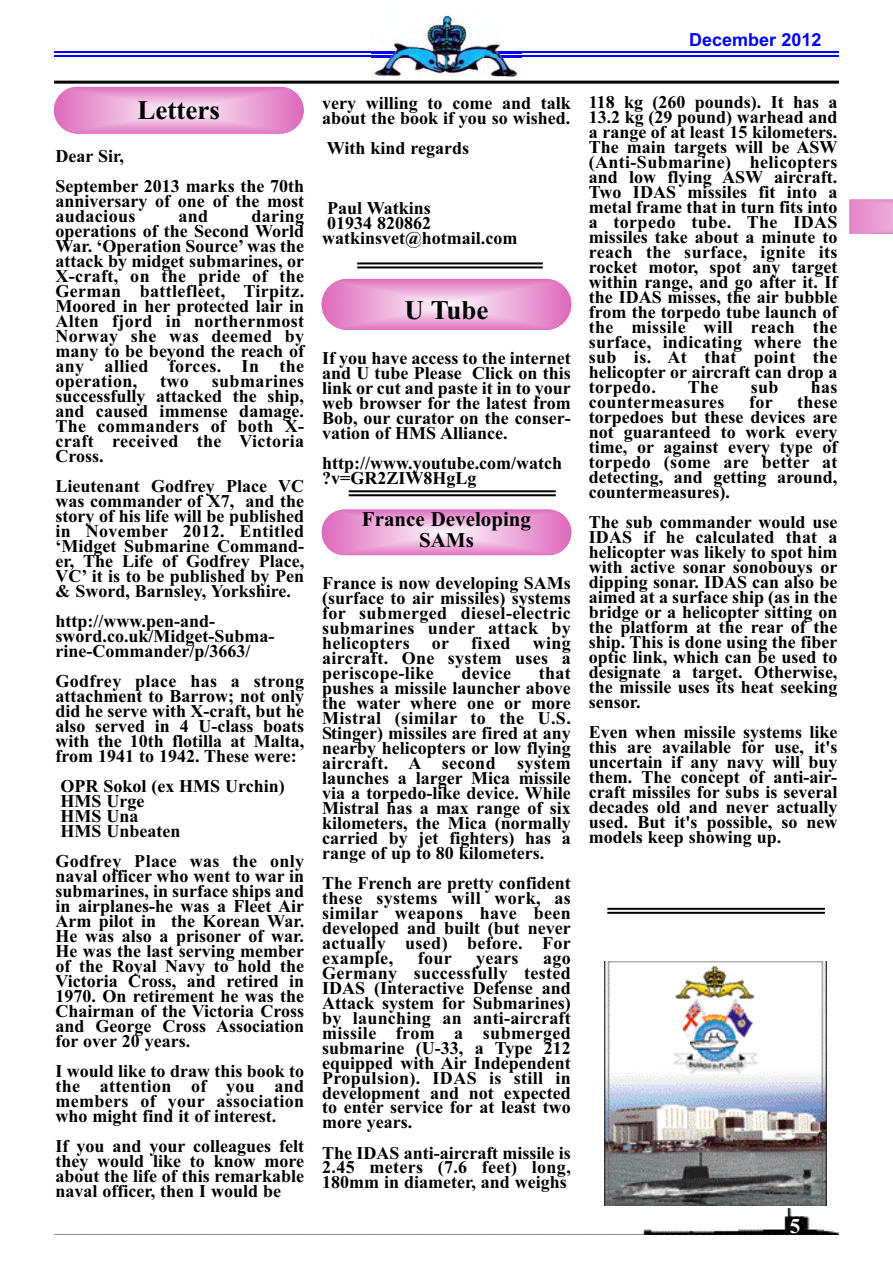
<style>
.page{position:relative;width:893px;height:1263px;background:#fff}
.page>*{position:absolute;margin:0;border:0;box-sizing:border-box;transform-origin:0 0}
.t1{font:700 27px "Times New Roman";color:#000}
.t2{font:700 21px/21px "Times New Roman";color:#000;text-align:center}
.t3{font:700 21px "Times New Roman";color:#fff}
.t4{font:700 18px/15px "Times New Roman";color:#000;text-align:justify}
.t5{font:700 18px "Times New Roman";letter-spacing:.02em;color:#000}
.t6{font:700 18px "Arial";color:#00f}
</style>
<div class="page">
<hr style="left:54px;top:81px;width:785px;height:3px;background:#000">
<hr style="left:349px;top:490px;width:207px;height:2px;background:#000">
<hr style="left:349px;top:494px;width:207px;height:2px;background:#000">
<hr style="left:607px;top:908px;width:218px;height:2px;background:#000">
<hr style="left:607px;top:912px;width:218px;height:2px;background:#000">
<svg style="left:849px;top:199px;width:44px;height:35px;background:#e897d0"></svg>
<hr style="left:54px;top:51px;width:354px;height:2px;background:#00f">
<hr style="left:54px;top:55px;width:354px;height:2px;background:#00f">
<svg style="left:604px;top:1205px;width:223px;height:4px"></svg>
<img style="left:604px;top:961px;width:223px;height:244px">
<hr style="left:357px;top:262px;width:186px;height:2px;background:#000">
<hr style="left:357px;top:266px;width:186px;height:2px;background:#000">
<hr style="left:485px;top:51px;width:354px;height:2px;background:#00f">
<hr style="left:485px;top:55px;width:354px;height:2px;background:#00f">
<img style="left:371px;top:14px;width:151px;height:63px">
<img style="left:371px;top:55px;width:37px;height:2px">
<img style="left:371px;top:51px;width:37px;height:2px">
<img style="left:485px;top:55px;width:37px;height:2px">
<img style="left:485px;top:51px;width:37px;height:2px">
<img style="left:54px;top:1209px;width:785px;height:26px">
<svg style="left:322px;top:510px;width:249px;height:45px;background:#e99ed3"></svg>
<svg style="left:322px;top:279px;width:249px;height:51px;background:#e99ed3"></svg>
<svg style="left:54px;top:87px;width:250px;height:47px;background:#e99ed3"></svg>
<p class="t6" style="left:689px;top:29px;width:134px">December 2012</p>
<h1 class="t1" style="left:138px;top:101px;width:84px">Letters</h1>
<p class="t4" style="left:56px;top:143px;width:250px;line-height:30px">Dear Sir,<br>September 2013 marks the 70th</p>
<p class="t4" style="left:56px;top:195px;width:250px">anniversary of one of the most audacious</p>
<p class="t4" style="left:56px;top:210px;width:250px;text-indent:196px">daring operations of the Second World War. ‘Operation Source’ was the attack by midget submarines, or X-craft, on the pride of the German battlefleet, Tirpitz.<br>Moored in her protected lair in Alten fjord in northernmost Norway she was deemed by many to be beyond the reach of any allied forces. In the operation,</p>
<p class="t4" style="left:178px;top:210px;width:31px">and</p>
<p class="t4" style="left:56px;top:375px;width:250px;text-indent:156px">submarines successfully attacked the ship, and caused immense damage.<br>The commanders of both X&shy;craft received the Victoria Cross.</p>
<p class="t4" style="left:56px;top:480px;width:250px">Lieutenant Godfrey Place VC was commander of X7, and the story of his life will be published in November 2012. Entitled ‘Midget Submarine Command&shy;er, The Life of Godfrey Place, VC’ it is to be published by Pen &amp; Sword, Barnsley, Yorkshire.</p>
<p class="t4" style="left:56px;top:615px;width:221px;text-align:left">http://www.pen-and&shy;sword.co.uk/Midget-Subma&shy;rine-Commander/p/3663/</p>
<p class="t4" style="left:56px;top:675px;width:250px">Godfrey place has a strong attachment to Barrow; not only did he serve with X-craft, but he also served in 4 U-class boats with the 10th flotilla at Malta, from 1941 to 1942. These were:</p>
<p class="t4" style="left:60px;top:780px;width:226px;text-align:left">OPR Sokol (ex HMS Urchin)<br>HMS Urge<br>HMS Una<br>HMS Unbeaten</p>
<p class="t4" style="left:56px;top:855px;width:250px">Godfrey Place was the only naval officer who went to war in submarines, in surface ships and in airplanes-he was a Fleet Air Arm pilot in the Korean War.<br>He was also a prisoner of war.<br>He was the last serving member of the Royal Navy to hold the Victoria Cross, and retired in 1970. On retirement he was the Chairman of the Victoria Cross and George Cross Association for over 20 years.</p>
<p class="t4" style="left:56px;top:1065px;width:250px">I would like to draw this book to the attention of you and members of your association who might find it of interest.</p>
<p class="t4" style="left:56px;top:1140px;width:250px">If you and your colleagues felt they would like to know more about the life of this remarkable naval officer, then I would be</p>
<p class="t4" style="left:160px;top:375px;width:30px">two</p>
<p class="t4" style="left:322px;top:97px;width:250px">very willing to come and talk about the book if you so wished.</p>
<p class="t4" style="left:327px;top:142px;width:144px">With kind regards</p>
<p class="t4" style="left:322px;top:202px;width:197px;text-align:left">Paul Watkins<br>01934 820862 watkinsvet@hotmail.com</p>
<h1 class="t1" style="left:404px;top:301px;width:85px">U Tube</h1>
<p class="t4" style="left:322px;top:352px;width:250px">If you have access to the internet and U tube Please Click on this link or cut and paste it in to your web browser for the latest from Bob, our curator on the conser&shy;vation of HMS Alliance.</p>
<p class="t4" style="left:322px;top:457px;width:241px">http://www.youtube.com/watch ?v=GR2ZIW8HgLg</p>
<p class="t2" style="left:362px;top:510px;width:171px">France Developing<br>SAMs</p>
<p class="t4" style="left:322px;top:577px;width:250px">France is now developing SAMs (surface to air missiles) systems for submerged diesel-electric submarines under attack by helicopters or fixed wing aircraft. One system uses a periscope-like</p>
<p class="t4" style="left:461px;top:667px;width:51px">device</p>
<p class="t4" style="left:322px;top:667px;width:250px;text-indent:217px">that pushes a missile launcher above the water where one or more Mistral (similar to the U.S.<br>Stinger) missiles are fired at any nearby helicopters or low flying aircraft. A second system launches a larger Mica missile via a torpedo-like device. While Mistral has a max range of six kilometers, the Mica (normally carried by jet fighters) has a range of up to 80 kilometers.</p>
<p class="t4" style="left:322px;top:877px;width:250px">The French are pretty confident these systems will work, as similar weapons have been developed and built (but never actually used) before. For example,</p>
<p class="t4" style="left:418px;top:952px;width:36px">four</p>
<p class="t4" style="left:476px;top:952px;width:44px">years</p>
<p class="t4" style="left:322px;top:952px;width:250px;text-indent:221px">ago Germany successfully tested IDAS (Interactive Defense and Attack system for Submarines) by launching an anti-aircraft missile from a submerged submarine (U-33, a Type 212 equipped with Air Independent Propulsion). IDAS is still in development and not expected to enter service for at least two more years.</p>
<p class="t4" style="left:322px;top:1147px;width:250px">The IDAS anti-aircraft missile is 2.45 meters (7.6 feet) long, 180mm in diameter, and weighs</p>
<p class="t4" style="left:589px;top:97px;width:250px">118 kg (260 pounds). It has a 13.2 kg (29 pound) warhead and a range of at least 15 kilometers.<br>The main targets will be ASW (Anti-Submarine) helicopters and low flying ASW aircraft.<br>Two IDAS missiles fit into a metal frame that in turn fits into a torpedo tube. The IDAS missiles take about a minute to reach the surface, ignite its rocket motor, spot any target within range, and go after it. If the IDAS misses, the air bubble from the torpedo tube launch of the missile will reach the surface, indicating where the sub is. At that point the helicopter or aircraft can drop a torpedo.</p>
<p class="t4" style="left:688px;top:382px;width:32px">The</p>
<p class="t4" style="left:751px;top:382px;width:29px">sub</p>
<p class="t4" style="left:811px;top:382px;width:28px">has</p>
<p class="t5" style="left:589px;top:396px;width:137px">countermeasures</p>
<p class="t4" style="left:749px;top:397px;width:25px">for</p>
<p class="t4" style="left:589px;top:397px;width:250px;text-indent:208px">these torpedoes but these devices are not guaranteed to work every time, or against every type of torpedo (some are better at detecting, and getting around, countermeasures).</p>
<p class="t4" style="left:589px;top:517px;width:250px">The sub commander would use IDAS if he calculated that a helicopter was likely to spot him with active sonar sonobouys or dipping sonar. IDAS can also be aimed at a surface ship (as in the bridge or a helicopter sitting on the platform at the rear of the ship. This is done using the fiber optic link, which can be used to designate a target. Otherwise, the missile uses its heat seeking sensor.</p>
<p class="t4" style="left:589px;top:727px;width:250px">Even when missile systems like this are available for use, it's uncertain if any navy will buy them. The concept of anti-air&shy;craft missiles for subs is several decades old and never actually used. But it's possible, so new models keep showing up.</p>
<p class="t3" style="left:790px;top:1219px;width:12px">5</p>
</div>
